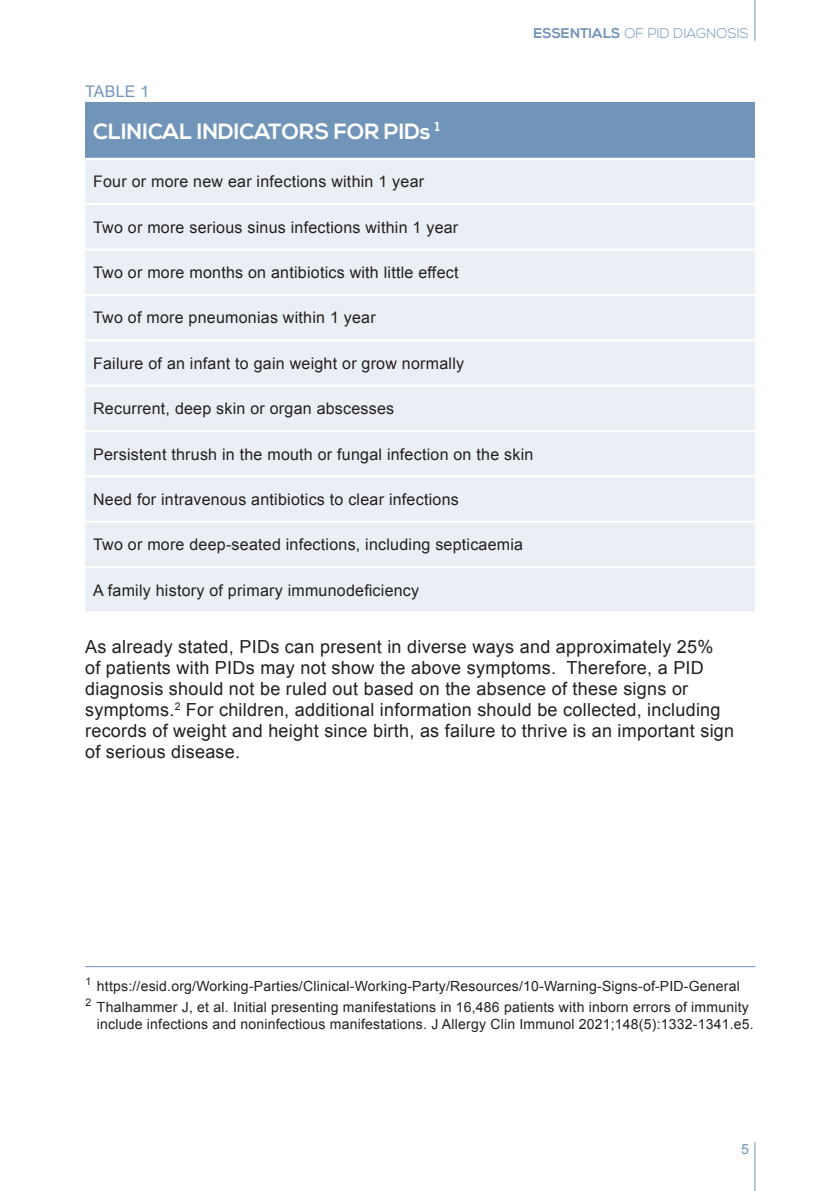
<style>
.page{position:relative;width:840px;height:1191px;background:#fff}
.page>*{position:absolute;margin:0;border:0;box-sizing:border-box;transform-origin:0 0}
.txt{font:700 22px "Nexa";color:#fff}
.txt-2{font:18px/21px "Arial";letter-spacing:.015em;color:#231f20}
.txt-3{font:16px "Arial";letter-spacing:.015em;color:#231f20}
.txt-4{font:16px "Arial";letter-spacing:.015em;color:#7194b9}
.txt-5{font:14px/16.8px "Arial";letter-spacing:.015em;color:#231f20}
.t1{font:300 14px "Nexa";color:#7194b9}
.t2{font:14px "Arial";color:#7194b9}
.s1{font-weight:700}
</style>
<div class="page">
<hr style="left:754px;top:0;width:1px;height:41px;background:#7194b9">
<hr style="left:754px;top:1142px;width:1px;height:49px;background:#7194b9">
<hr style="left:85px;top:966px;width:670px;height:1px;background:#7194b9">
<div style="left:85px;top:102px;width:669px;height:57px;background:#7194b9"></div>
<div style="left:85px;top:160px;width:669px;height:451px;background:#eaeff5"></div>
<hr style="left:85px;top:203px;width:669px;height:2px;background:#fff">
<hr style="left:85px;top:248px;width:669px;height:2px;background:#fff">
<hr style="left:85px;top:294px;width:669px;height:2px;background:#fff">
<hr style="left:85px;top:339px;width:669px;height:2px;background:#fff">
<hr style="left:85px;top:385px;width:669px;height:2px;background:#fff">
<hr style="left:85px;top:430px;width:669px;height:2px;background:#fff">
<hr style="left:85px;top:475px;width:669px;height:2px;background:#fff">
<hr style="left:85px;top:521px;width:669px;height:2px;background:#fff">
<hr style="left:85px;top:566px;width:669px;height:2px;background:#fff">
<hr style="left:85px;top:158px;width:669px;height:2px;background:#fff">
<p class="txt-4" style="left:85px;top:81px;width:66px">TABLE 1</p>
<p class="t1" style="left:533px;top:25px;width:217px"><span class="s1">ESSENTIALS</span> OF PID DIAGNOSIS</p>
<p class="txt" style="left:93px;top:118px;width:348px">CLINICAL INDICATORS FOR PIDs <sup>1</sup></p>
<p class="txt-3" style="left:93px;top:171px;width:332px">Four or more new ear infections within 1 year</p>
<p class="txt-3" style="left:93px;top:217px;width:366px">Two or more serious sinus infections within 1 year</p>
<p class="txt-3" style="left:93px;top:262px;width:366px">Two or more months on antibiotics with little effect</p>
<p class="txt-3" style="left:93px;top:307px;width:284px">Two of more pneumonias within 1 year</p>
<p class="txt-3" style="left:93px;top:353px;width:372px">Failure of an infant to gain weight or grow normally</p>
<p class="txt-3" style="left:93px;top:398px;width:302px">Recurrent, deep skin or organ abscesses</p>
<p class="txt-3" style="left:93px;top:443px;width:441px">Persistent thrush in the mouth or fungal infection on the skin</p>
<p class="txt-3" style="left:93px;top:489px;width:367px">Need for intravenous antibiotics to clear infections</p>
<p class="txt-3" style="left:93px;top:534px;width:431px">Two or more deep-seated infections, including septicaemia</p>
<p class="txt-3" style="left:93px;top:579px;width:327px">A family history of primary immunodeficiency</p>
<p class="txt-2" style="left:85px;top:636px;width:650px">As already stated, PIDs can present in diverse ways and approximately 25%<br>of patients with PIDs may not show the above symptoms. Therefore, a PID diagnosis should not be ruled out based on the absence of these signs or symptoms.<sup>2</sup> For children, additional information should be collected, including records of weight and height since birth, as failure to thrive is an important sign of serious disease.</p>
<p class="txt-5" style="left:86px;top:977px;width:655px"><sup>1</sup> https://esid.org/Working-Parties/Clinical-Working-Party/Resources/10-Warning-Signs-of-PID-General</p>
<p class="txt-5" style="left:97px;top:999px;width:657px;text-indent:-11px"><sup>2</sup> Thalhammer J, et al. Initial presenting manifestations in 16,486 patients with inborn errors of immunity include infections and noninfectious manifestations. J Allergy Clin Immunol 2021;148(5):1332-1341.e5.</p>
<p class="t2" style="left:740px;top:1140px;width:9px">5</p>
</div>
